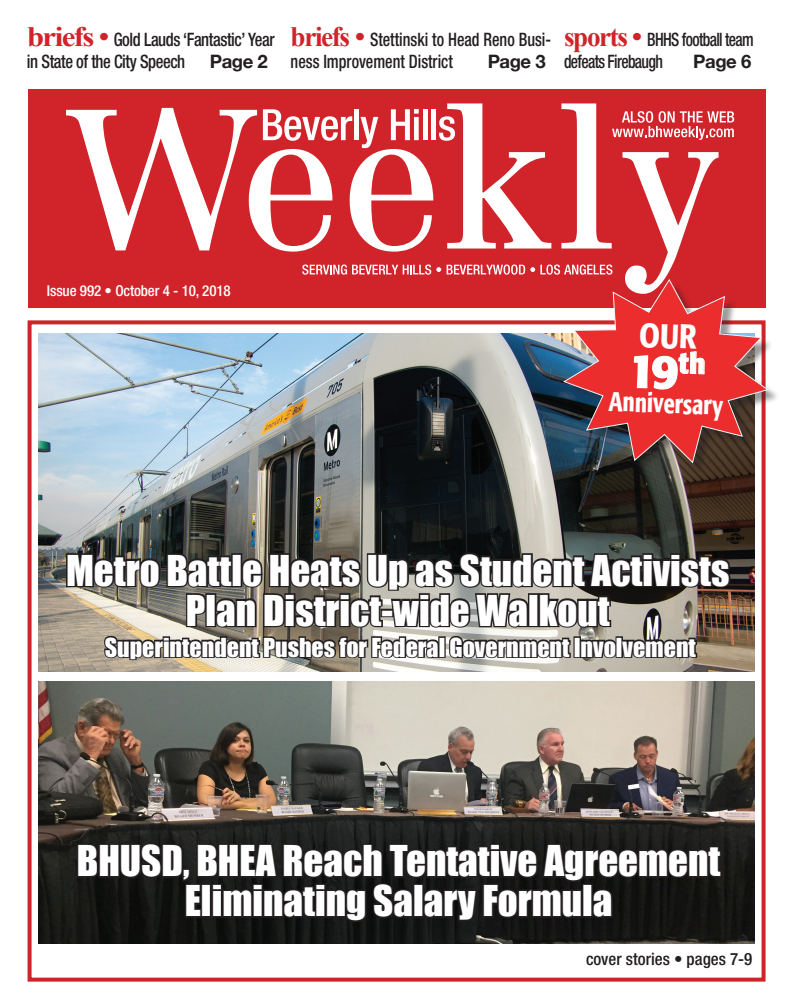
<style>
.page{position:relative;width:792px;height:1008px;background:#fff}
.page>*{position:absolute;margin:0;border:0;box-sizing:border-box;transform-origin:0 0}
.t1{font:500 condensed 48.7px "Formata";color:#fff;scale:1.16 1}
.t2{font:39px/40px "Impact";color:#fff;text-align:center}
.t3{font:500 condensed 27.2px "Formata";color:#fff;scale:.89 1}
.t4{font:24px "Impact";color:#fff}
.t5{font:500 condensed 18.5px/22.2px "Helvetica Neue";color:#231f20;scale:.87 1}
.t6{font:500 condensed 18.5px/22.2px "Helvetica Neue";letter-spacing:-.025em;color:#231f20;scale:.9 1}
.t7{font:500 condensed 18.5px/22.2px "Helvetica Neue";letter-spacing:-.025em;color:#231f20;scale:.85 1}
.t8{font:700 18.5px "Helvetica Neue";letter-spacing:-.025em;color:#231f20}
.t9{font:500 condensed 17px "Helvetica Neue";color:#231f20}
.t10{font:500 condensed 15px "Helvetica Neue";letter-spacing:-.01em;color:#fff}
.s1{font-family:"Times New Roman";font-weight:700;font-stretch:normal;font-size:28px;color:#d1232a}
</style>
<div class="page">
<img style="left:39px;top:334px;width:716px;height:337px">
<img style="left:39px;top:681px;width:716px;height:262px">
<div style="left:28px;top:320px;width:738px;height:662px;border:4px solid #d1232a"></div>
<div style="left:28px;top:89px;width:738px;height:219px;background:#d1232a"></div>
<svg style="left:66px;top:103px;width:668px;height:172px"></svg>
<img style="left:64px;top:518px;width:669px;height:154px">
<svg style="left:75px;top:823px;width:649px;height:113px;background:#1a1a19"></svg>
<div style="left:566px;top:282px;width:214px;height:193px;background:#231f20;opacity:.45"></div>
<svg style="left:560px;top:274px;width:213px;height:193px"></svg>
<svg style="left:632px;top:322px;width:74px;height:69px;background:#ec3f3f"></svg>
<p class="t6" style="left:27px;top:28px;width:277px"><span class="s1">briefs •</span> Gold Lauds ‘Fantastic’ Year in State of the City Speech</p>
<p class="t8" style="left:210px;top:50px;width:59px">Page 2</p>
<p class="t5" style="left:291px;top:28px;width:301px"><span class="s1">briefs •</span> Stettinski to Head Reno Busi&shy;ness Improvement District</p>
<p class="t8" style="left:488px;top:50px;width:59px">Page 3</p>
<p class="t7" style="left:564px;top:28px;width:225px"><span class="s1">sports •</span> BHHS football team defeats Firebaugh</p>
<p class="t8" style="left:693px;top:50px;width:59px">Page 6</p>
<p class="t10" style="left:47px;top:282px;width:185px">Issue 992 • October 4 - 10, 2018</p>
<p class="t1" style="left:630px;top:340px;width:68px;rotate:2deg">19<sup>th</sup></p>
<p class="t3" style="left:609px;top:385px;width:130px;rotate:2deg">Anniversary</p>
<p class="t2" style="left:66px;top:549px;width:665px">Metro Battle Heats Up as Student Activists<br>Plan District-wide Walkout</p>
<p class="t4" style="left:105px;top:629px;width:593px">Superintendent Pushes for Federal Government Involvement</p>
<p class="t2" style="left:77px;top:840px;width:645px">BHUSD, BHEA Reach Tentative Agreement<br>Eliminating Salary Formula</p>
<p class="t9" style="left:586px;top:949px;width:168px">cover stories • pages 7-9</p>
</div>
